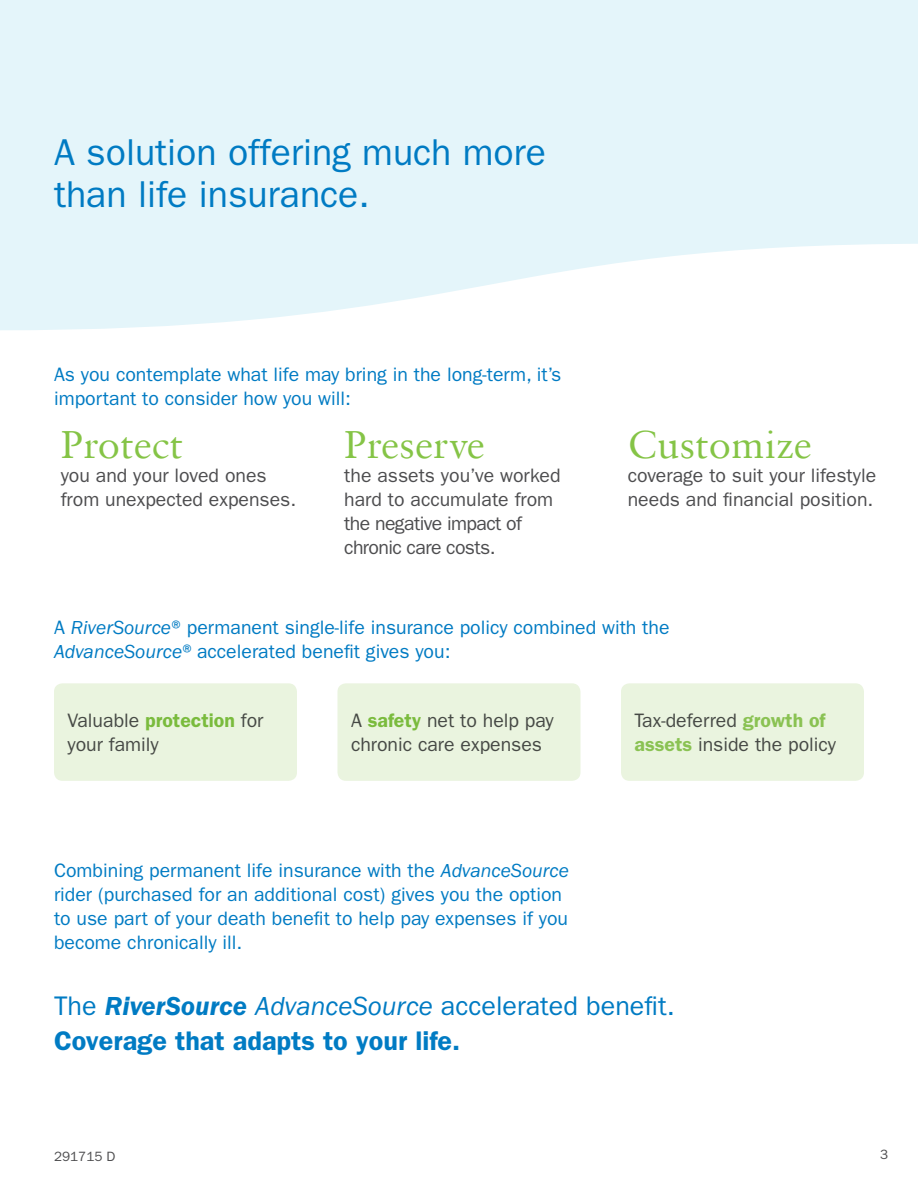
<style>
.page{position:relative;width:918px;height:1188px;background:#fff}
.page>*{position:absolute;margin:0;border:0;box-sizing:border-box;transform-origin:0 0}
.t1{font:42px "Sabon";color:#85c446}
.t2{font:37.5px/42px "ITC Franklin Gothic Std";color:#007bc3}
.t3{font:600 27px/34.5px "ITC Franklin Gothic Std";color:#007bc3}
.t4{font:19.5px/24px "ITC Franklin Gothic Std";color:#007bc3}
.t5{font:19.5px/24px "ITC Franklin Gothic Std";color:#4d4d4f}
.t6{font:13.5px "ITC Franklin Gothic Std";color:#4d4d4f}
.s1{font-style:italic}
.s2{font-weight:600;color:#85c446}
.s3{font-weight:600;color:#97cb60}
.s4{font-weight:400}
.s5{font-weight:400;font-style:italic}
</style>
<div class="page">
<svg style="left:1px;top:0;width:917px;height:330px;background:#e7f6fa"></svg>
<img style="left:0;top:0;width:1px;height:1188px">
<div style="left:54px;top:683px;width:243px;height:98px;background:#eaf4df;border-radius:9px"></div>
<div style="left:621px;top:683px;width:243px;height:98px;background:#eaf4df;border-radius:9px"></div>
<div style="left:338px;top:683px;width:243px;height:98px;background:#eaf4df;border-radius:9px"></div>
<h2 class="t2" style="left:54px;top:132px;width:493px">A solution offering much more than life insurance.</h2>
<p class="t4" style="left:54px;top:363px;width:509px">As you contemplate what life may bring in the long-term, it’s important to consider how you will:</p>
<h1 class="t1" style="left:61px;top:419px;width:124px">Protect</h1>
<p class="t5" style="left:61px;top:463px;width:237px">you and your loved ones from unexpected expenses.</p>
<h1 class="t1" style="left:344px;top:419px;width:142px">Preserve</h1>
<p class="t5" style="left:344px;top:463px;width:218px">the assets you’ve worked hard to accumulate from the negative impact of chronic care costs.</p>
<h1 class="t1" style="left:628px;top:419px;width:186px">Customize</h1>
<p class="t5" style="left:628px;top:463px;width:250px">coverage to suit your lifestyle needs and financial position.</p>
<p class="t4" style="left:54px;top:616px;width:617px">A <span class="s1">RiverSource</span>® permanent single-life insurance policy combined with the<br><span class="s1">AdvanceSource</span>®accelerated benefit gives you:</p>
<p class="t5" style="left:68px;top:708px;width:197px">Valuable <span class="s2">protection</span> for your family</p>
<p class="t5" style="left:351px;top:708px;width:204px">A <span class="s2">safety</span> net to help pay chronic care expenses</p>
<p class="t4" style="left:54px;top:859px;width:517px">Combining permanent life insurance with the <span class="s1">AdvanceSource </span>rider (purchased for an additional cost) gives you the option to use part of your death benefit to help pay expenses if you become chronically ill.</p>
<p class="t5" style="left:634px;top:708px;width:203px">Tax-deferred <span class="s3">growth of assets</span> inside the policy</p>
<h3 class="t3" style="left:54px;top:989px;width:622px"><span class="s4">The</span> <span class="s1">RiverSource</span> <span class="s5">AdvanceSource</span> <span class="s4">accelerated benefit.<br></span>Coverage that adapts to your life.</h3>
<p class="t6" style="left:54px;top:1149px;width:63px">291715 D</p>
<p class="t6" style="left:880px;top:1147px;width:10px">3</p>
</div>
